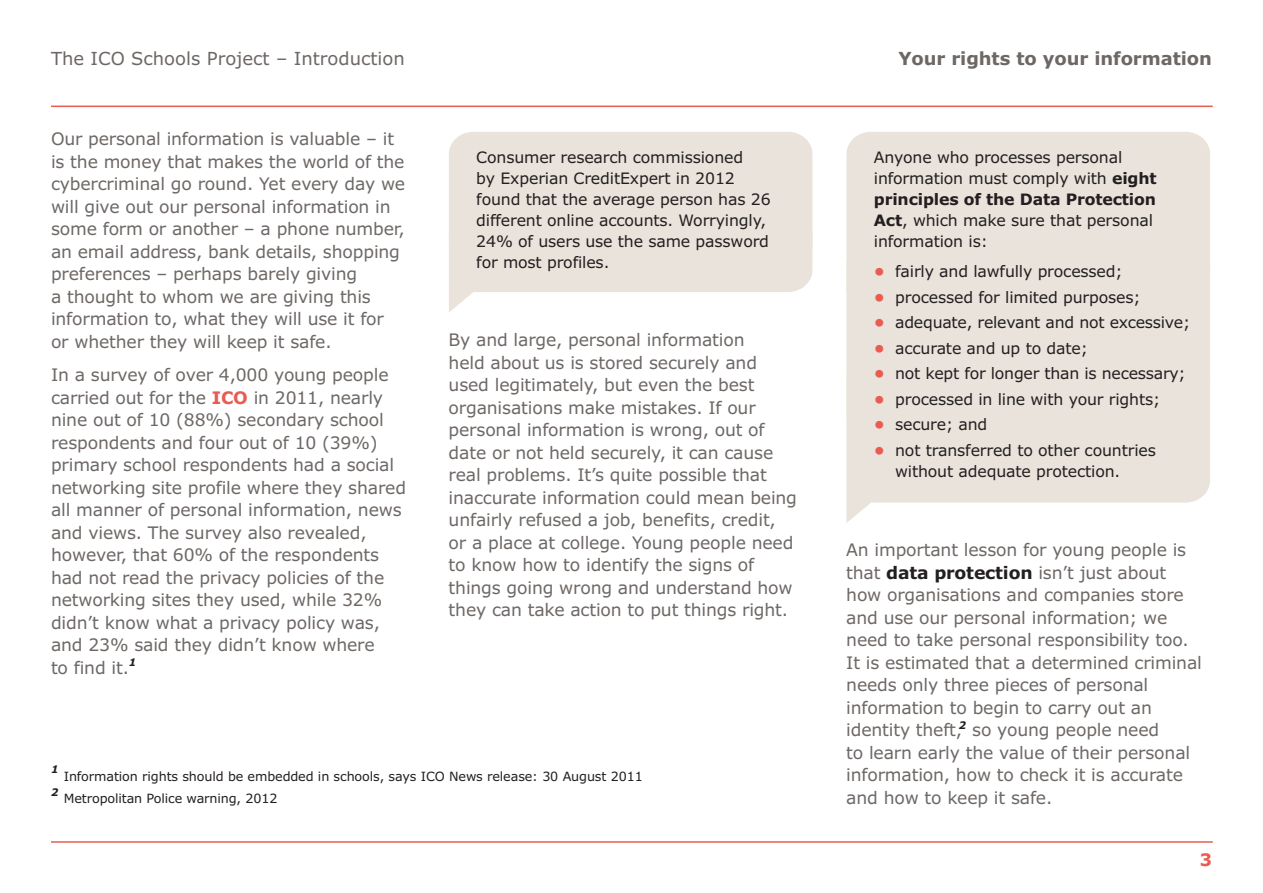
<style>
.page{position:relative;width:1263px;height:893px;background:#fff}
.page>*{position:absolute;margin:0;border:0;box-sizing:border-box;transform-origin:0 0}
.t1{font:18px "Verdana";color:#6d6865}
.t2{font:700 18px "Verdana";letter-spacing:-.005em;color:#6d6865}
.t3{font:17.25px/22.5px "Verdana";letter-spacing:-.01em;color:#6d6865}
.t4{font:700 17.25px "Verdana";color:#e85c52}
.t5{font:15.75px/21px "Verdana";letter-spacing:-.01em;color:#231f20}
.t6{font:12.75px "Verdana";letter-spacing:-.01em;color:#231f20}
.t7{font:italic 700 10.5px "Verdana";color:#231f20}
.s1{font-weight:700;color:#e85c52}
.s2{font-weight:700}
.s3{font-weight:700;color:#231f20}
</style>
<div class="page">
<hr style="left:51px;top:106px;width:1162px;height:1px;background:#e85c52">
<hr style="left:51px;top:841px;width:1162px;height:2px;background:#e85c52">
<svg style="left:449px;top:132px;width:363px;height:180px;background:#ebe6df"></svg>
<div style="left:846px;top:132px;width:364px;height:127px;background:#e9e3db"></div>
<div style="left:846px;top:259px;width:364px;height:115px;background:#e9e3db"></div>
<svg style="left:846px;top:374px;width:364px;height:149px;background:#ece7e0"></svg>
<p class="t1" style="left:51px;top:51px;width:355px">The ICO Schools Project – Introduction</p>
<p class="t2" style="left:898px;top:51px;width:315px">Your rights to your information</p>
<p class="t3" style="left:51px;top:129px;width:356px">Our personal information is valuable – it is the money that makes the world of the cybercriminal go round. Yet every day we will give out our personal information in some form or another – a phone number, an email address, bank details, shopping preferences – perhaps barely giving<br>a thought to whom we are giving this information to, what they will use it for or whether they will keep it safe.</p>
<p class="t3" style="left:51px;top:365px;width:357px">In a survey of over 4,000 young people carried out for the <span class="s1">ICO</span> in 2011, nearly nine out of 10 (88%) secondary school respondents and four out of 10 (39%) primary school respondents had a social networking site profile where they shared all manner of personal information, news and views. The survey also revealed, however, that 60% of the respondents had not read the privacy policies of the networking sites they used, while 32% didn’t know what a privacy policy was, and 23% said they didn’t know where<br>to find it.<sup>1</sup></p>
<p class="t5" style="left:476px;top:148px;width:296px">Consumer research commissioned<br>by Experian CreditExpert in 2012 found that the average person has 26 different online accounts. Worryingly,<br>24% of users use the same password for most profiles.</p>
<p class="t5" style="left:874px;top:148px;width:284px">Anyone who processes personal information must comply with <span class="s2">eight principles of the Data Protection<br>Act</span>, which make sure that personal information is:</p>
<p class="t5" style="left:874px;top:262px;width:250px"><span class="s1">•</span> fairly and lawfully processed;</p>
<p class="t5" style="left:874px;top:288px;width:268px"><span class="s1">•</span> processed for limited purposes;</p>
<p class="t5" style="left:874px;top:313px;width:318px"><span class="s1">•</span> adequate, relevant and not excessive;</p>
<p class="t5" style="left:874px;top:339px;width:215px"><span class="s1">•</span> accurate and up to date;</p>
<p class="t5" style="left:874px;top:364px;width:313px"><span class="s1">•</span> not kept for longer than is necessary;</p>
<p class="t5" style="left:874px;top:390px;width:288px"><span class="s1">•</span> processed in line with your rights;</p>
<p class="t5" style="left:874px;top:415px;width:115px"><span class="s1">•</span> secure; and</p>
<p class="t5" style="left:895px;top:441px;width:262px;text-indent:-21px"><span class="s1">•</span> not transferred to other countries without adequate protection.</p>
<p class="t3" style="left:449px;top:330px;width:350px">By and large, personal information<br>held about us is stored securely and used legitimately, but even the best organisations make mistakes. If our personal information is wrong, out of date or not held securely, it can cause real problems. It’s quite possible that inaccurate information could mean being unfairly refused a job, benefits, credit, or a place at college. Young people need to know how to identify the signs of things going wrong and understand how they can take action to put things right.</p>
<p class="t3" style="left:846px;top:540px;width:357px">An important lesson for young people is that <span class="s3">data protection</span> isn’t just about how organisations and companies store and use our personal information; we need to take personal responsibility too.<br>It is estimated that a determined criminal needs only three pieces of personal information to begin to carry out an identity theft,<sup>2</sup> so young people need<br>to learn early the value of their personal information, how to check it is accurate and how to keep it safe.</p>
<p class="t7" style="left:51px;top:763px;width:9px">1</p>
<p class="t6" style="left:64px;top:771px;width:580px">Information rights should be embedded in schools, says ICO News release: 30 August 2011</p>
<p class="t7" style="left:51px;top:786px;width:9px">2</p>
<p class="t6" style="left:64px;top:793px;width:215px">Metropolitan Police warning, 2012</p>
<p class="t4" style="left:1200px;top:853px;width:14px">3</p>
</div>
